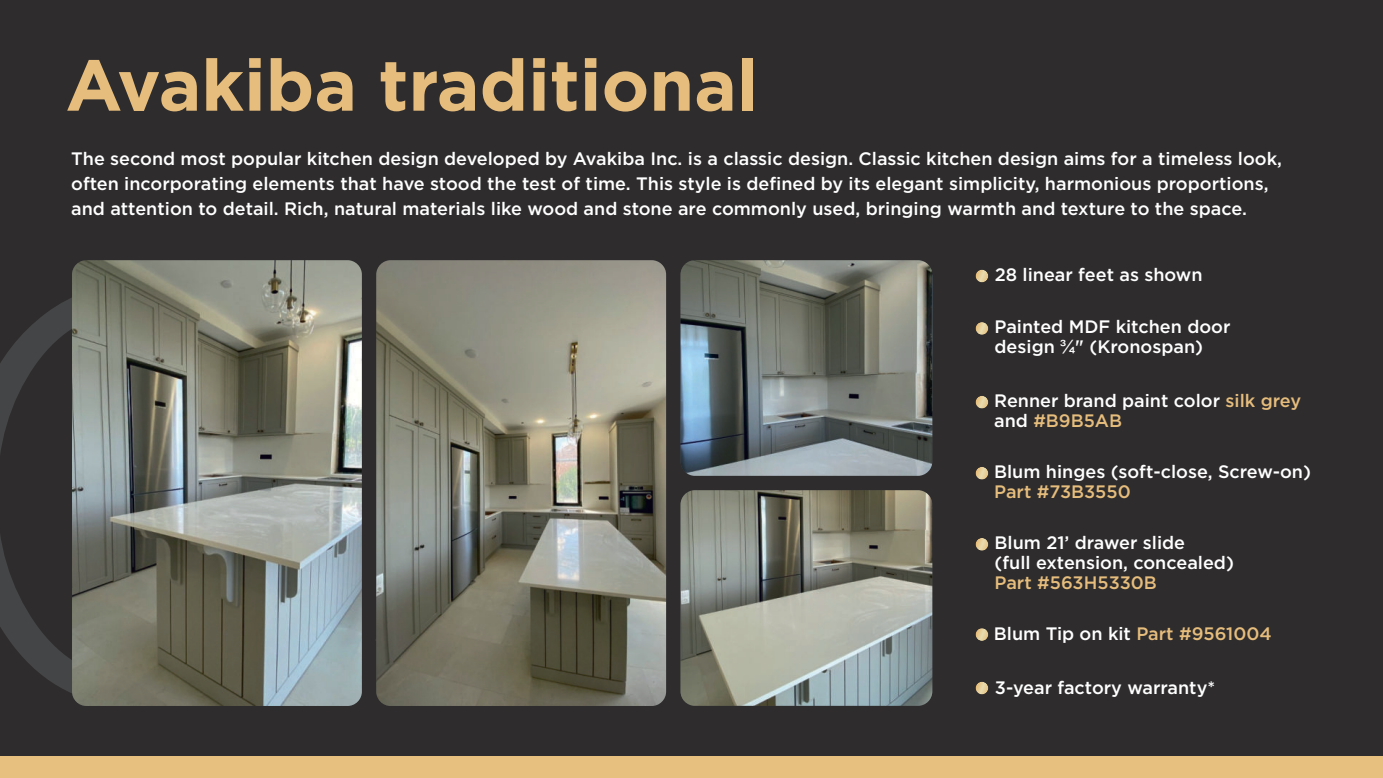
<style>
.page{position:relative;width:1383px;height:778px;background:#fff}
.page>*{position:absolute;margin:0;border:0;box-sizing:border-box;transform-origin:0 0}
.t1{font:300 582.9px "Gotham Pro";color:#444546}
.t2{font:700 72px "Gotham Pro";color:#e6bd7c}
.t3{font:500 18px/20.1px "Gotham Pro";color:#fff}
.t4{font:500 18px "Gotham Pro";color:#e6bd7c}
.s1{font-family:"Arial";font-weight:400}
.s2{color:#e6bd7c}
</style>
<div class="page">
<div style="left:0;top:0;width:1382px;height:778px;background:#2e2c2d"></div>
<div style="left:0;top:756px;width:1382px;height:22px;background:#e7c080"></div>
<svg style="left:975px;top:270px;width:13px;height:12px"></svg>
<svg style="left:975px;top:322px;width:13px;height:13px"></svg>
<svg style="left:975px;top:396px;width:13px;height:12px"></svg>
<svg style="left:975px;top:467px;width:13px;height:12px"></svg>
<svg style="left:975px;top:538px;width:13px;height:12px"></svg>
<svg style="left:975px;top:628px;width:13px;height:13px"></svg>
<svg style="left:975px;top:681px;width:13px;height:13px"></svg>
<img style="left:72px;top:260px;width:290px;height:446px;border-radius:14px">
<img style="left:376px;top:260px;width:290px;height:445px;border-radius:14px">
<img style="left:680px;top:490px;width:252px;height:215px;border-radius:14px">
<img style="left:680px;top:260px;width:252px;height:216px;border-radius:14px">
<h2 class="t2" style="left:65px;top:44px;width:694px">Avakiba traditional</h2>
<p class="t3" style="left:71px;top:145px;width:1212px;line-height:25.2px">The second most popular kitchen design developed by Avakiba Inc. is a classic design. Classic kitchen design aims for a timeless look, often incorporating elements that have stood the test of time. This style is defined by its elegant simplicity, harmonious proportions, and attention to detail. Rich, natural materials like wood and stone are commonly used, bringing warmth and texture to the space.</p>
<h1 class="t1" style="left:-72px;top:175px;width:768px">05</h1>
<p class="t3" style="left:994px;top:264px;width:209px">28 linear feet as shown</p>
<p class="t3" style="left:994px;top:316px;width:237px">Painted MDF kitchen door design <span class="s1">¾</span>" (Kronospan)</p>
<p class="t3" style="left:994px;top:390px;width:308px">Renner brand paint color <span class="s2">silk grey </span>and <span class="s2">#B9B5AB</span></p>
<p class="t3" style="left:994px;top:461px;width:318px">Blum hinges (soft-close, Screw-on)</p>
<p class="t4" style="left:994px;top:481px;width:138px">Part #73B3550</p>
<p class="t3" style="left:994px;top:532px;width:241px">Blum 21’ drawer slide<br>(full extension, concealed)</p>
<p class="t4" style="left:994px;top:572px;width:164px">Part #563H5330B</p>
<p class="t3" style="left:993px;top:623px;width:279px">Blum Tip on kit <span class="s2">Part #9561004</span></p>
<p class="t3" style="left:994px;top:677px;width:222px">3-year factory warranty*</p>
</div>
